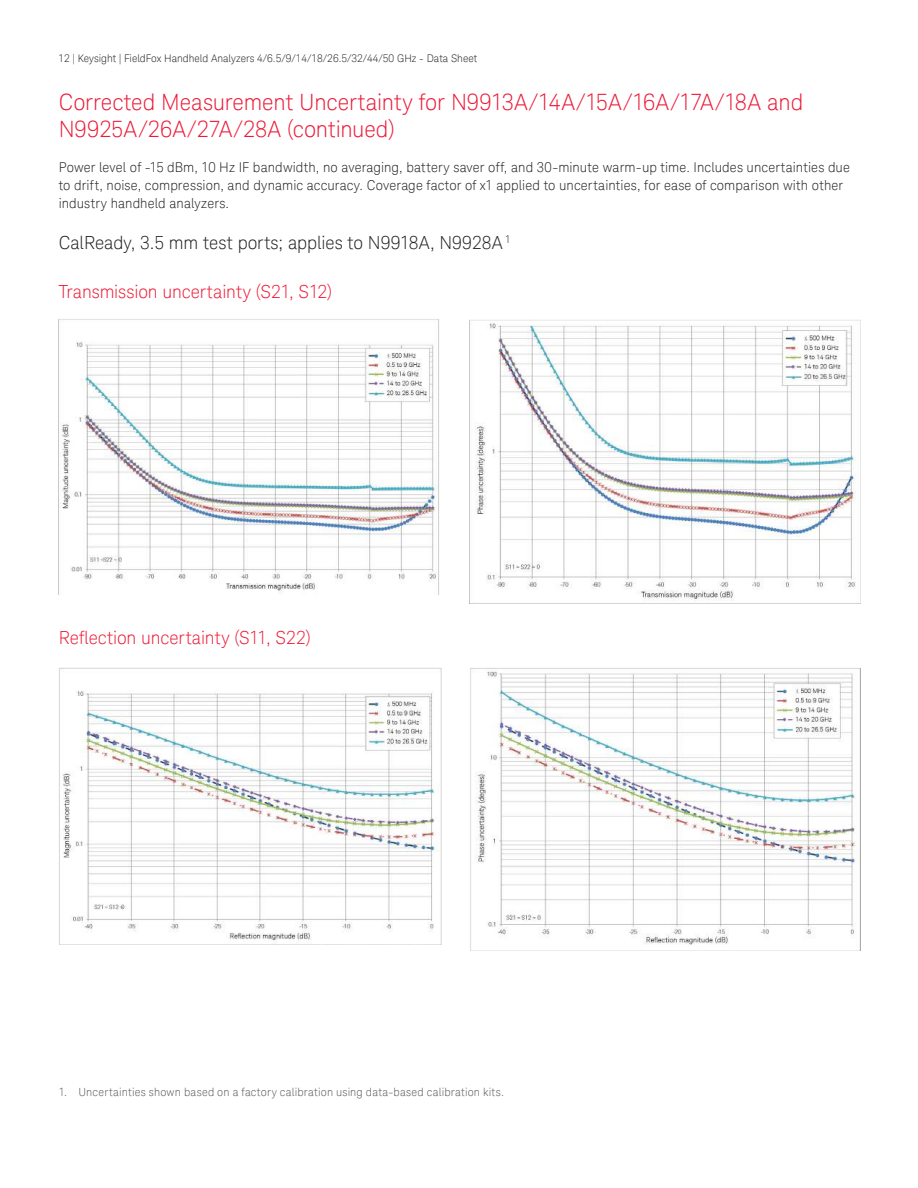
<style>
.page{position:relative;width:918px;height:1188px;background:#fff}
.page>*{position:absolute;margin:0;border:0;box-sizing:border-box;transform-origin:0 0}
.t1{font:300 22.5px/27px "Keysight Sans";letter-spacing:-.005em;color:#ed1a37}
.t2{font:300 18px "Keysight Sans";letter-spacing:-.005em;color:#ed1a37}
.t3{font:300 18px "Keysight Sans";color:#231f20}
.t4{font:300 13.5px/18px "Keysight Sans";letter-spacing:.01em;color:#231f20}
.t5{font:300 11.25px "Keysight Sans";letter-spacing:.02em;color:#58595b}
.t6{font:300 10.5px "Keysight Sans";color:#231f20}
</style>
<div class="page">
<img style="left:59px;top:319px;width:380px;height:276px">
<img style="left:469px;top:320px;width:391px;height:283px">
<img style="left:59px;top:668px;width:383px;height:277px">
<img style="left:470px;top:668px;width:391px;height:283px">
<p class="t6" style="left:59px;top:53px;width:420px">12 | Keysight | FieldFox Handheld Analyzers 4/6.5/9/14/18/26.5/32/44/50 GHz - Data Sheet</p>
<h1 class="t1" style="left:59px;top:90px;width:746px">Corrected Measurement Uncertainty for N9913A/14A/15A/16A/17A/18A and<br>N9925A/26A/27A/28A (continued)</h1>
<p class="t4" style="left:59px;top:158px;width:793px">Power level of -15 dBm, 10 Hz IF bandwidth, no averaging, battery saver off, and 30-minute warm-up time. Includes uncertainties due to drift, noise, compression, and dynamic accuracy. Coverage factor of x1 applied to uncertainties, for ease of comparison with other industry handheld analyzers.</p>
<h2 class="t3" style="left:59px;top:232px;width:454px">CalReady, 3.5 mm test ports; applies to N9918A, N9928A <sup>1</sup></h2>
<h2 class="t2" style="left:59px;top:281px;width:275px">Transmission uncertainty (S21, S12)</h2>
<h2 class="t2" style="left:59px;top:627px;width:254px">Relection uncertainty (S11, S22)</h2>
<p class="t5" style="left:59px;top:1087px;width:447px">1. Uncertainties shown based on a factory calibration using data-based calibration kits.</p>
</div>
